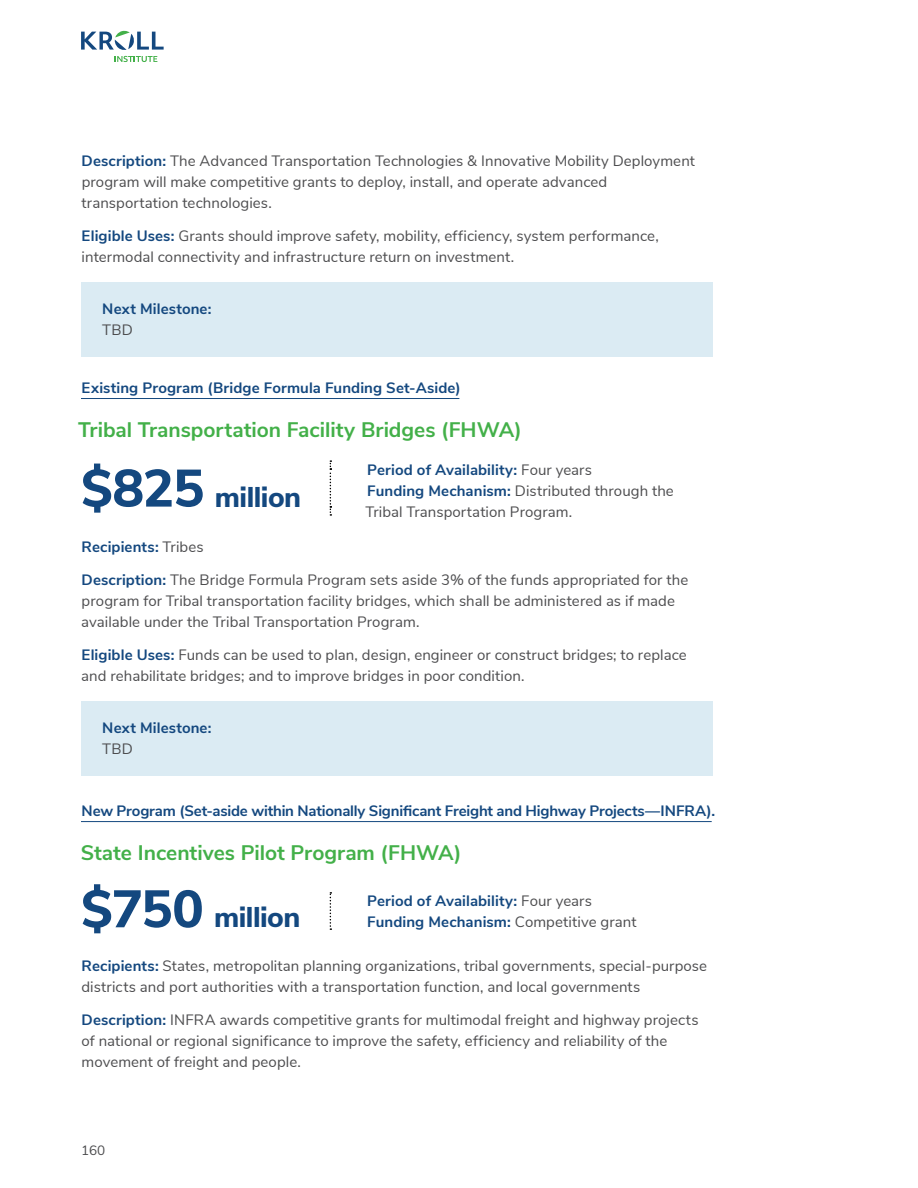
<style>
.page{position:relative;width:918px;height:1188px;background:#fff}
.page>*{position:absolute;margin:0;border:0;box-sizing:border-box;transform-origin:0 0}
.t1{font:800 28.5px "Nunito Sans";letter-spacing:-.015em;color:#14487f}
.t2{font:700 21px "Nunito Sans";color:#43b049}
.t3{font:15px/21px "Nunito Sans";letter-spacing:.005em;color:#4d4d4f}
.t4{font:700 15px/21px "Nunito Sans";letter-spacing:.005em;color:#14487f}
.t5{font:13.5px "Nunito Sans";color:#4d4d4f}
.s1{font-weight:700;color:#14487f}
.s2{font-size:52.5px}
.s3{font-weight:400;color:#4d4d4f}
</style>
<div class="page">
<hr style="left:81px;top:398px;width:378px;height:1px;background:#14487f">
<hr style="left:81px;top:821px;width:631px;height:1px;background:#14487f">
<div style="left:81px;top:283px;width:632px;height:74px;background:#dbebf3"></div>
<svg style="left:330px;top:460px;width:1px;height:56px"></svg>
<div style="left:81px;top:701px;width:632px;height:75px;background:#dbebf3"></div>
<svg style="left:330px;top:892px;width:1px;height:38px"></svg>
<svg style="left:81px;top:30px;width:83px;height:32px"></svg>
<p class="t3" style="left:82px;top:150px;width:615px"><span class="s1">Description:</span> The Advanced Transportation Technologies &amp; Innovative Mobility Deployment program will make competitive grants to deploy, install, and operate advanced transportation technologies.</p>
<p class="t3" style="left:82px;top:225px;width:579px"><span class="s1">Eligible Uses:</span> Grants should improve safety, mobility, efficiency, system performance, intermodal connectivity and infrastructure return on investment.</p>
<p class="t4" style="left:102px;top:298px;width:111px">Next Milestone:</p>
<p class="t3" style="left:102px;top:319px;width:32px">TBD</p>
<p class="t4" style="left:82px;top:376px;width:381px">Existing Program (Bridge Formula Funding Set-Aside)</p>
<h2 class="t2" style="left:78px;top:414px;width:445px">Tribal Transportation Facility Bridges (FHWA)</h2>
<h1 class="t1" style="left:81px;top:476px;width:222px"><span class="s2">$825</span> million</h1>
<p class="t3" style="left:366px;top:458px;width:310px"><span class="s1">Period of Availability:</span> Four years<br><span class="s1">Funding Mechanism:</span> Distributed through the<br>Tribal Transportation Program.</p>
<p class="t4" style="left:82px;top:536px;width:123px">Recipients: <span class="s3">Tribes</span></p>
<p class="t3" style="left:81px;top:569px;width:608px"><span class="s1">Description:</span> The Bridge Formula Program sets aside 3% of the funds appropriated for the program for Tribal transportation facility bridges, which shall be administered as if made available under the Tribal Transportation Program.</p>
<p class="t3" style="left:81px;top:644px;width:607px"><span class="s1">Eligible Uses:</span> Funds can be used to plan, design, engineer or construct bridges; to replace and rehabilitate bridges; and to improve bridges in poor condition.</p>
<p class="t4" style="left:102px;top:717px;width:111px">Next Milestone:</p>
<p class="t3" style="left:102px;top:738px;width:32px">TBD</p>
<p class="t4" style="left:82px;top:799px;width:635px">New Program (Set-aside within Nationally Significant Freight and Highway Projects—INFRA).</p>
<h2 class="t2" style="left:81px;top:837px;width:382px">State Incentives Pilot Program (FHWA)</h2>
<h1 class="t1" style="left:81px;top:896px;width:221px"><span class="s2">$750</span> million</h1>
<p class="t4" style="left:367px;top:889px;width:271px">Period of Availability: <span class="s3">Four years<br></span>Funding Mechanism: <span class="s3">Competitive grant</span></p>
<p class="t3" style="left:81px;top:954px;width:627px"><span class="s1">Recipients:</span> States, metropolitan planning organizations, tribal governments, special-purpose districts and port authorities with a transportation function, and local governments</p>
<p class="t3" style="left:81px;top:1008px;width:619px"><span class="s1">Description:</span> INFRA awards competitive grants for multimodal freight and highway projects of national or regional significance to improve the safety, efficiency and reliability of the movement of freight and people.</p>
<p class="t5" style="left:81px;top:1141px;width:26px">160</p>
</div>
